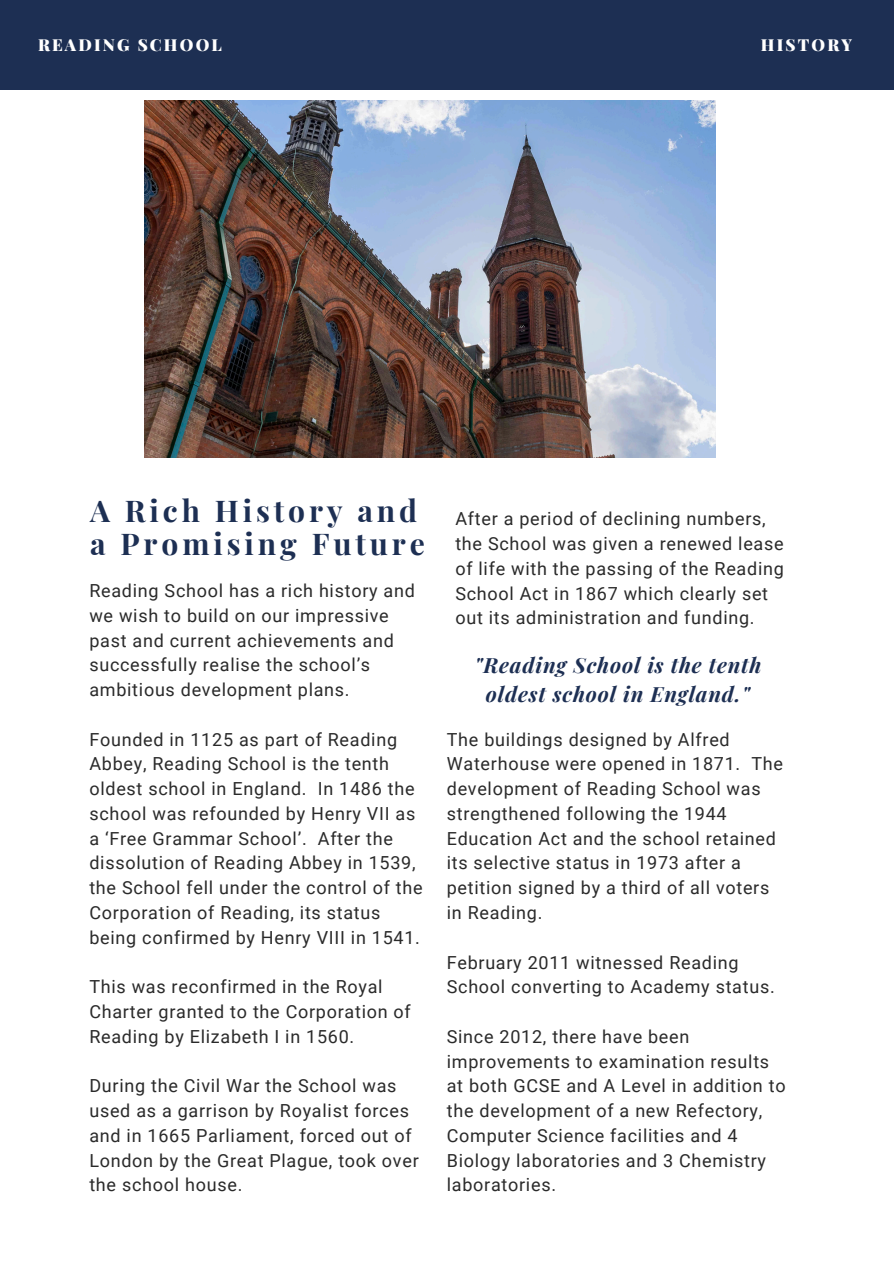
<style>
.page{position:relative;width:894px;height:1264px;background:#fff}
.page>*{position:absolute;margin:0;border:0;box-sizing:border-box;transform-origin:0 0}
.t1{font:700 30px/32.7px "Playfair Display";letter-spacing:.13em;color:#1d2f53}
.t2{font:italic 700 21px/29.2px "Playfair Display";letter-spacing:.04em;color:#1d2f53;text-align:center}
.t3{font:18px/24.8px "Roboto";letter-spacing:.04em;color:#2a2a2a}
.t4{font:900 16.5px "Playfair Display";letter-spacing:.13em;color:#fff}
</style>
<div class="page">
<div style="left:0;top:0;width:893px;height:90px;background:#1d2f53"></div>
<img style="left:145px;top:101px;width:570px;height:356px">
<p class="t4" style="left:38px;top:33px;width:185px">READING SCHOOL</p>
<h3 class="t4" style="left:760px;top:33px;width:93px">HISTORY</h3>
<p class="t1" style="left:90px;top:493px;width:336px">A Rich History and a Promising Future</p>
<p class="t3" style="left:89px;top:578px;width:327px">Reading School has a rich history and we wish to build on our impressive past and current achievements and successfully realise the school’s ambitious development plans.</p>
<h1 class="t3" style="left:89px;top:727px;width:335px">Founded in 1125 as part of Reading Abbey, Reading School is the tenth oldest school in England. In 1486 the school was refounded by Henry VII as a ‘Free Grammar School’. After the dissolution of Reading Abbey in 1539, the School fell under the control of the Corporation of Reading, its status being confirmed by Henry VIII in 1541.</h1>
<p class="t3" style="left:89px;top:974px;width:323px">This was reconfirmed in the Royal<br>Charter granted to the Corporation of<br>Reading by Elizabeth I in 1560.</p>
<p class="t3" style="left:89px;top:1073px;width:331px">During the Civil War the School was used as a garrison by Royalist forces and in 1665 Parliament, forced out of<br>London by the Great Plague, took over the school house.</p>
<p class="t3" style="left:455px;top:507px;width:330px">After a period of declining numbers, the School was given a renewed lease of life with the passing of the Reading School Act in 1867 which clearly set out its administration and funding.</p>
<p class="t2" style="left:474px;top:649px;width:288px">"Reading School is the tenth oldest school in England."</p>
<p class="t3" style="left:446px;top:727px;width:337px">The buildings designed by Alfred<br>Waterhouse were opened in 1871. The development of Reading School was</p>
<p class="t3" style="left:446px;top:801px;width:330px">strengthened following the 1944<br>Education Act and the school retained its selective status in 1973 after a petition signed by a third of all voters in Reading.</p>
<p class="t3" style="left:446px;top:950px;width:329px">February 2011 witnessed Reading<br>School converting to Academy status.</p>
<h2 class="t3" style="left:446px;top:1024px;width:340px">Since 2012, there have been improvements to examination results at both GCSE and A Level in addition to the development of a new Refectory,<br>Computer Science facilities and 4<br>Biology laboratories and 3 Chemistry laboratories.</h2>
</div>
